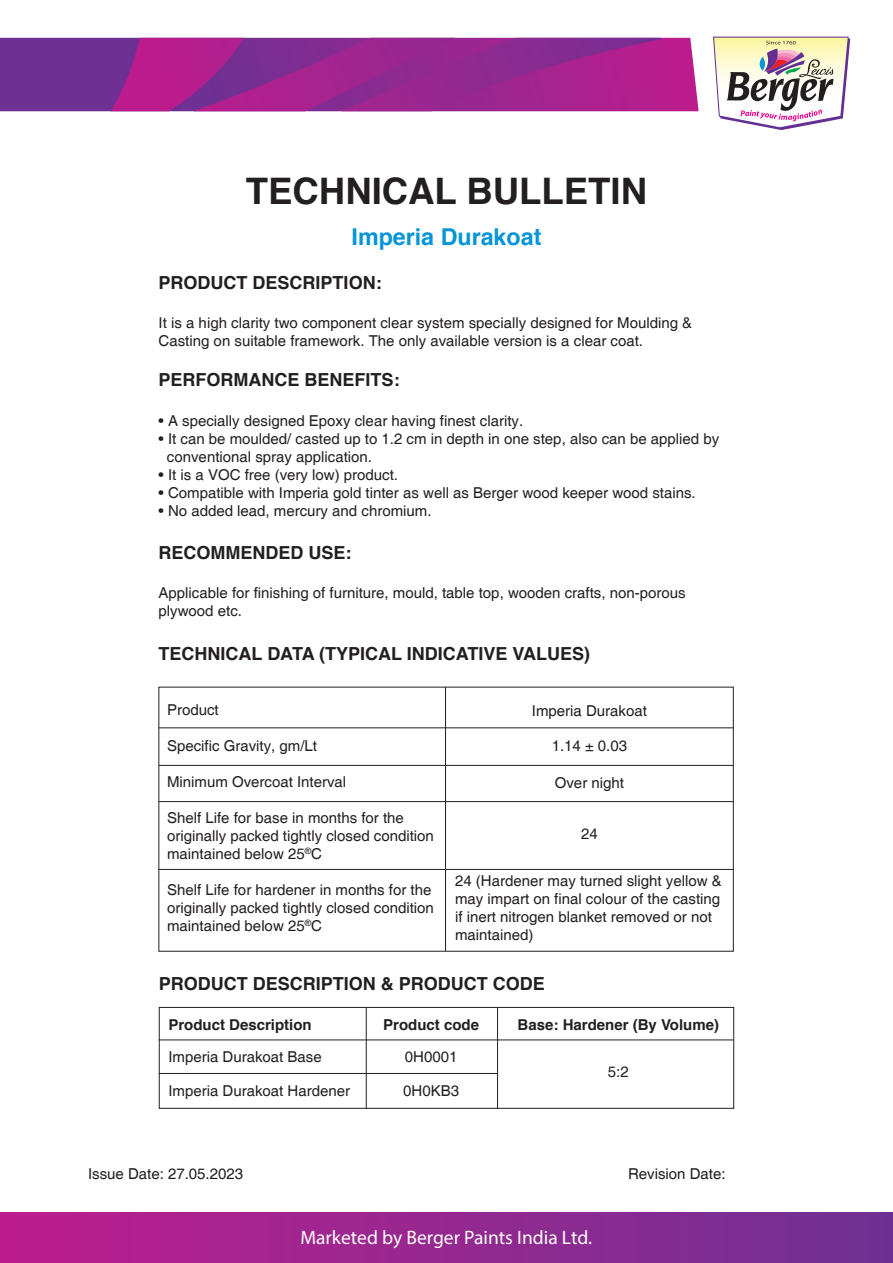
<style>
.page{position:relative;width:893px;height:1263px;background:#fff}
.page>*{position:absolute;margin:0;border:0;box-sizing:border-box;transform-origin:0 0}
.t1{font:700 36.6px "Helvetica";color:#231f20}
.t2{font:700 23.25px "Helvetica";color:#0695d6}
.t3{font:19.5px "Myriad Pro";color:#fff}
.t4{font:700 18px "Helvetica";color:#231f20}
.t5{font:15px/18px "Helvetica";color:#231f20}
.t6{font:700 15px "Helvetica";color:#231f20}
.t7{font:15px "Helvetica";color:#211d1e}
</style>
<div class="page">
<svg style="left:0;top:38px;width:699px;height:73px"></svg>
<svg style="left:713px;top:37px;width:137px;height:93px"></svg>
<div style="left:0;top:1212px;width:893px;height:51px;background:linear-gradient(to right,#bc1d8d,#6f3193)"></div>
<svg style="left:111px;top:38px;width:550px;height:73px"></svg>
<div style="left:159px;top:1007px;width:575px;height:102px;border:1px solid #231f20"></div>
<hr style="left:445px;top:687px;width:1px;height:264px;background:#231f20">
<hr style="left:366px;top:1007px;width:1px;height:102px;background:#231f20">
<hr style="left:497px;top:1007px;width:1px;height:102px;background:#231f20">
<hr style="left:159px;top:727px;width:574px;height:1px;background:#231f20">
<hr style="left:159px;top:765px;width:574px;height:1px;background:#231f20">
<hr style="left:159px;top:801px;width:574px;height:1px;background:#231f20">
<hr style="left:159px;top:869px;width:574px;height:1px;background:#231f20">
<hr style="left:159px;top:1039px;width:574px;height:1px;background:#231f20">
<hr style="left:159px;top:1073px;width:339px;height:1px;background:#231f20">
<h1 class="t1" style="left:246px;top:162px;width:403px">TECHNICAL BULLETIN</h1>
<h2 class="t2" style="left:352px;top:218px;width:191px">Imperia Durakoat</h2>
<p class="t4" style="left:159px;top:268px;width:225px">PRODUCT DESCRIPTION:</p>
<p class="t5" style="left:159px;top:315px;width:535px">It is a high clarity two component clear system specially designed for Moulding &amp;<br>Casting on suitable framework. The only available version is a clear coat.</p>
<p class="t4" style="left:159px;top:365px;width:243px">PERFORMANCE BENEFITS:</p>
<p class="t5" style="left:159px;top:412px;width:366px">• A specially designed Epoxy clear having finest clarity.</p>
<p class="t5" style="left:167px;top:430px;width:554px;text-indent:-8px">• It can be moulded/ casted up to 1.2 cm in depth in one step, also can be applied by conventional spray application.</p>
<p class="t5" style="left:159px;top:466px;width:241px">• It is a VOC free (very low) product.</p>
<p class="t5" style="left:159px;top:484px;width:539px">• Compatible with Imperia gold tinter as well as Berger wood keeper wood stains.</p>
<p class="t5" style="left:159px;top:502px;width:274px">• No added lead, mercury and chromium.</p>
<p class="t4" style="left:159px;top:538px;width:194px">RECOMMENDED USE:</p>
<p class="t5" style="left:159px;top:585px;width:528px">Applicable for finishing of furniture, mould, table top, wooden crafts, non-porous plywood etc.</p>
<p class="t4" style="left:159px;top:639px;width:433px">TECHNICAL DATA (TYPICAL INDICATIVE VALUES)</p>
<p class="t5" style="left:167px;top:702px;width:53px">Product</p>
<p class="t5" style="left:167px;top:738px;width:152px">Specific Gravity, gm/Lt</p>
<p class="t5" style="left:167px;top:774px;width:181px">Minimum Overcoat Interval</p>
<p class="t5" style="left:167px;top:810px;width:268px">Shelf Life for base in months for the originally packed tightly closed condition maintained below 25<sup>®</sup>C</p>
<p class="t5" style="left:167px;top:882px;width:268px">Shelf Life for hardener in months for the originally packed tightly closed condition maintained below 25<sup>®</sup>C</p>
<p class="t5" style="left:532px;top:702px;width:117px">Imperia Durakoat</p>
<p class="t5" style="left:552px;top:737px;width:77px">1.14 ± 0.03</p>
<p class="t5" style="left:555px;top:774px;width:71px">Over night</p>
<p class="t5" style="left:581px;top:825px;width:18px">24</p>
<p class="t5" style="left:455px;top:872px;width:268px">24 (Hardener may turned slight yellow &amp; may impart on final colour of the casting if inert nitrogen blanket removed or not maintained)</p>
<p class="t4" style="left:159px;top:969px;width:388px">PRODUCT DESCRIPTION &amp; PRODUCT CODE</p>
<p class="t6" style="left:168px;top:1013px;width:145px">Product Description</p>
<p class="t5" style="left:168px;top:1048px;width:155px">Imperia Durakoat Base</p>
<p class="t5" style="left:168px;top:1082px;width:183px">Imperia Durakoat Hardener</p>
<p class="t6" style="left:383px;top:1013px;width:97px">Product code</p>
<p class="t6" style="left:518px;top:1013px;width:203px">Base: Hardener (By Volume)</p>
<p class="t5" style="left:405px;top:1048px;width:54px">0H0001</p>
<p class="t5" style="left:403px;top:1082px;width:57px">0H0KB3</p>
<p class="t5" style="left:608px;top:1063px;width:22px">5:2</p>
<p class="t7" style="left:88px;top:1164px;width:157px">Issue Date: 27.05.2023</p>
<p class="t7" style="left:628px;top:1164px;width:99px">Revision Date:</p>
<h3 class="t3" style="left:300px;top:1225px;width:293px">Marketed by Berger Paints India Ltd.</h3>
</div>
